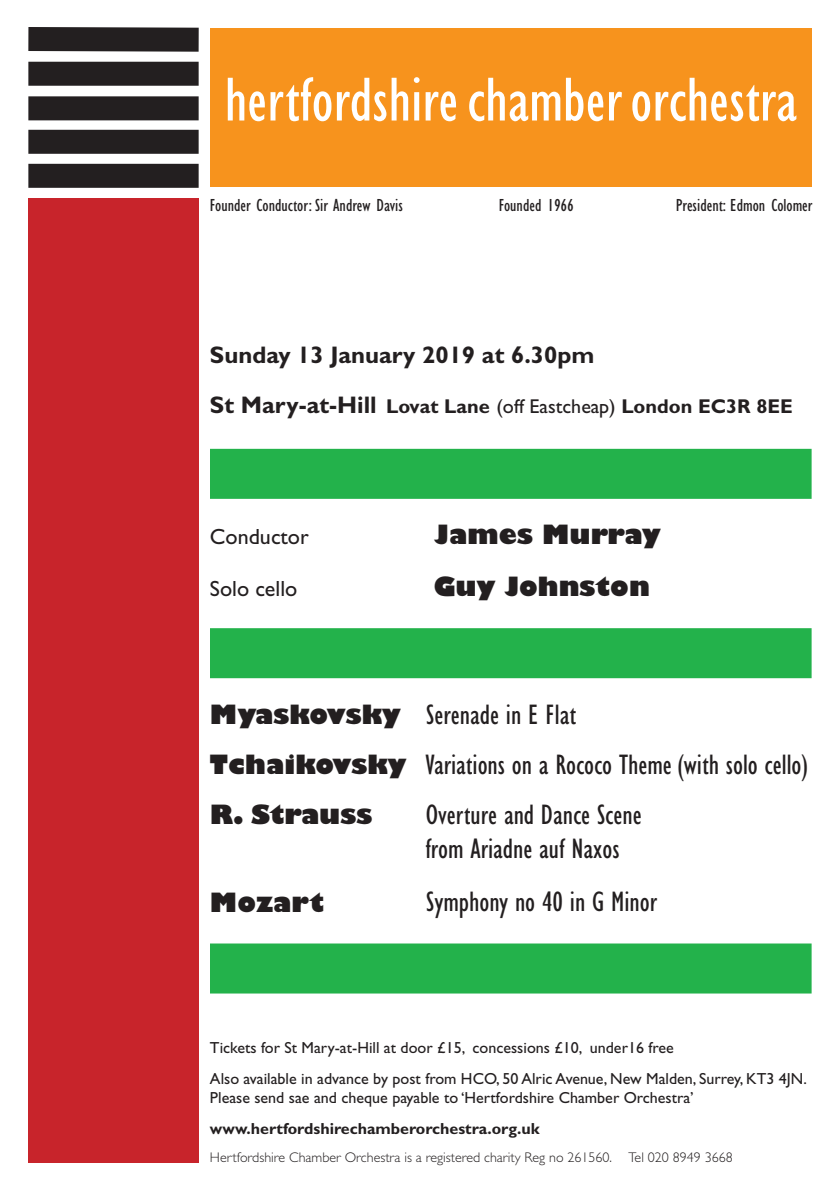
<style>
.page{position:relative;width:840px;height:1191px;background:#fff}
.page>*{position:absolute;margin:0;border:0;box-sizing:border-box;transform-origin:0 0}
.t1{font:condensed 64px "Gill Sans";color:#fff}
.t2{font:condensed 29px/50px "Gill Sans";color:#231f20}
.t3{font:800 26px "Gill Sans";color:#231f20}
.t4{font:700 24px "Gill Sans";color:#231f20}
.t5{font:22px "Gill Sans";color:#231f20}
.t6{font:700 20px "Gill Sans";color:#231f20}
.t7{font:condensed 18px "Gill Sans";color:#231f20}
.t8{font:16px/30.6px "Gill Sans";color:#231f20}
.t9{font:700 16px "Gill Sans";color:#231f20}
.t10{font:300 14px "Gill Sans";color:#231f20}
.s1{font-size:24px}
.s2{font-weight:400}
.s3{font-weight:800;font-stretch:normal;font-size:26px}
</style>
<div class="page">
<div style="left:28px;top:198px;width:170px;height:964px;background:#c8242b"></div>
<div style="left:28px;top:164px;width:170px;height:24px;background:#231f20"></div>
<svg style="left:28px;top:27px;width:171px;height:37px"></svg>
<div style="left:28px;top:130px;width:170px;height:24px;background:#231f20"></div>
<div style="left:28px;top:62px;width:170px;height:24px;background:#231f20"></div>
<div style="left:28px;top:96px;width:170px;height:24px;background:#231f20"></div>
<div style="left:210px;top:449px;width:601px;height:50px;background:#23b24b"></div>
<div style="left:210px;top:628px;width:601px;height:50px;background:#23b24b"></div>
<div style="left:210px;top:943px;width:601px;height:50px;background:#23b24b"></div>
<div style="left:210px;top:28px;width:601px;height:159px;background:#f7931d"></div>
<h1 class="t1" style="left:224px;top:75px;width:573px">hertfordshirechamberorchestra</h1>
<p class="t7" style="left:210px;top:198px;width:194px">Founder Conductor: Sir Andrew Davis</p>
<p class="t7" style="left:498px;top:198px;width:76px">Founded 1966</p>
<p class="t7" style="left:675px;top:198px;width:138px">President: Edmon Colomer</p>
<h3 class="t4" style="left:210px;top:346px;width:386px">Sunday 13 January 2019 at 6.30pm</h3>
<p class="t6" style="left:210px;top:399px;width:584px"><span class="s1">St Mary-at-Hill</span> Lovat Lane <span class="s2">(off Eastcheap)</span> London EC3R 8EE</p>
<h3 class="t5" style="left:210px;top:528px;width:100px">Conductor</h3>
<h3 class="t3" style="left:434px;top:525px;width:228px">James Murray</h3>
<h3 class="t5" style="left:210px;top:580px;width:89px">Solo cello</h3>
<h3 class="t3" style="left:433px;top:576px;width:218px">Guy Johnston</h3>
<h2 class="t2" style="left:210px;top:691px;width:599px"><span class="s3">Myaskovsky</span> Serenade in E Flat<br><span class="s3">Tchaikovsky</span> Variations on a Rococo Theme (with solo cello)</h2>
<h3 class="t3" style="left:210px;top:804px;width:164px">R. Strauss</h3>
<h2 class="t2" style="left:425px;top:799px;width:218px;line-height:34.6px">Overture and Dance Scene from Ariadne auf Naxos</h2>
<h3 class="t3" style="left:210px;top:892px;width:116px">Mozart</h3>
<h2 class="t2" style="left:426px;top:879px;width:232px">Symphony no 40 in G Minor</h2>
<p class="t8" style="left:210px;top:1034px;width:598px">Tickets for St Mary-at-Hill at door £15, concessions £10, under16 free<br>Also available in advance by post from HCO, 50 Alric Avenue, New Malden, Surrey, KT3 4JN.</p>
<p class="t8" style="left:210px;top:1084px;width:485px">Please send sae and cheque payable to ‘Hertfordshire Chamber Orchestra’</p>
<p class="t9" style="left:210px;top:1122px;width:331px">www.hertfordshirechamberorchestra.org.uk</p>
<p class="t10" style="left:210px;top:1151px;width:524px">Hertfordshire Chamber Orchestra is a registered charity Reg no 261560. Tel 020 8949 3668</p>
</div>
